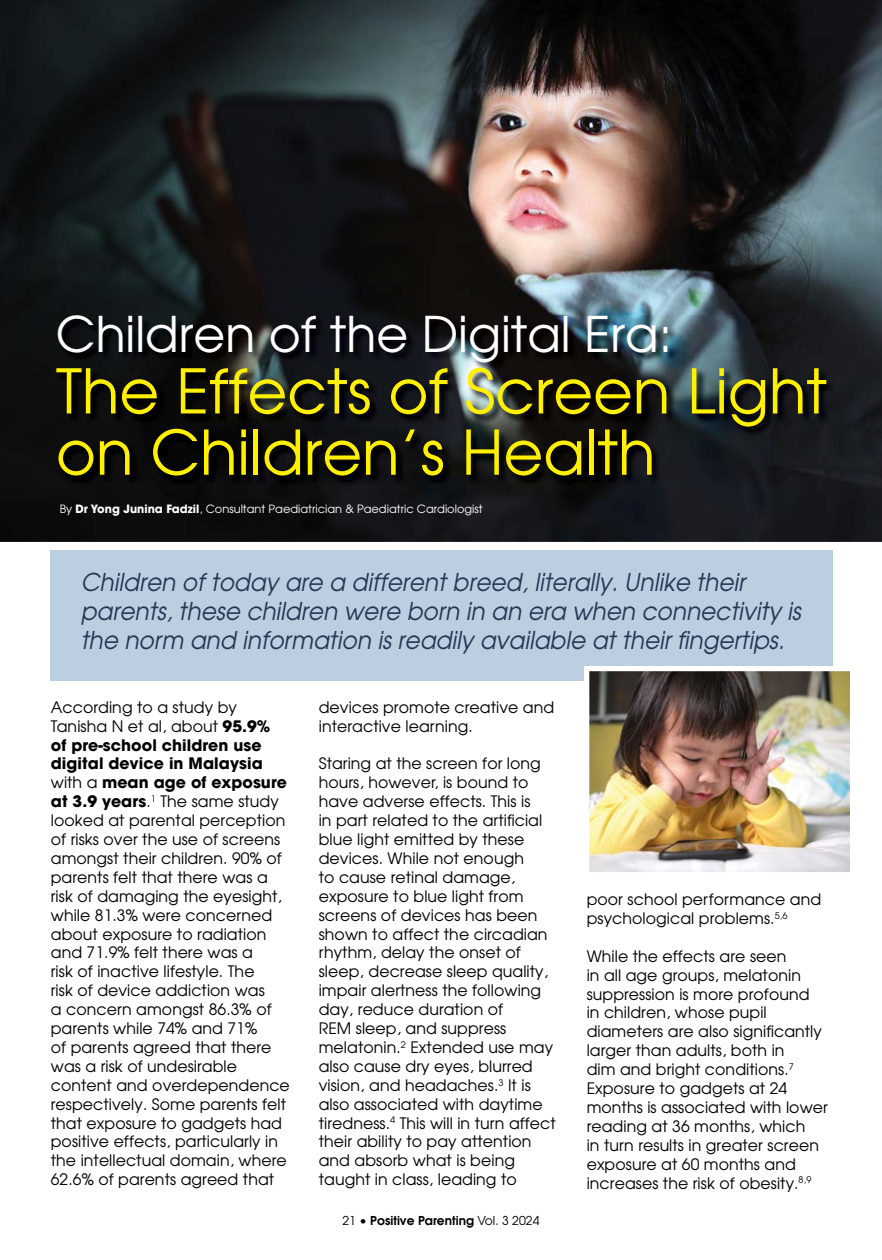
<style>
.page{position:relative;width:882px;height:1260px;background:#fff}
.page>*{position:absolute;margin:0;border:0;box-sizing:border-box;transform-origin:0 0}
.t1{font:61.25px/61.2px "Avant Garde";color:#fff000}
.t2{font:49px "Avant Garde";color:#fff}
.t3{font:italic 24.5px/29.4px "Avant Garde";color:#263655;scale:.95 1}
.t4{font:15.75px/18.9px "Avant Garde";letter-spacing:.005em;color:#000}
.t5{font:600 12.25px "Avant Garde";color:#000}
.t6{font:11.38px "Avant Garde";color:#fff}
.s1{font-weight:700}
.s2{font-weight:400}
</style>
<div class="page">
<div style="left:50px;top:551px;width:782px;height:130px;background:#bbcfe1"></div>
<img style="left:0;top:0;width:882px;height:542px">
<img style="left:56px;top:315px;width:780px;height:171px">
<img style="left:584px;top:666px;width:266px;height:206px">
<h2 class="t2" style="left:56px;top:316px;width:618px">Children of the Digital Era:</h2>
<h1 class="t1" style="left:56px;top:366px;width:773px">The Effects of Screen Light on Children’s Health</h1>
<p class="t6" style="left:60px;top:504px;width:424px">By <span class="s1">Dr Yong Junina Fadzil</span>, Consultant Paediatrician &amp; Paediatric Cardiologist</p>
<h3 class="t3" style="left:81px;top:569px;width:760px">Children of today are a different breed, literally. Unlike their parents, these children were born in an era when connectivity is the norm and information is readily available at their fingertips.</h3>
<p class="t4" style="left:51px;top:699px;width:241px">According to a study by<br>Tanisha N et al, about <span class="s1">95.9% of pre-school children use digital device in Malaysia </span>with a <span class="s1">mean age of exposure at 3.9 years</span>.<sup>1</sup> The same study looked at parental perception of risks over the use of screens amongst their children. 90% of parents felt that there was a risk of damaging the eyesight, while 81.3% were concerned about exposure to radiation and 71.9% felt there was a<br>risk of inactive lifestyle. The<br>risk of device addiction was<br>a concern amongst 86.3% of parents while 74% and 71%<br>of parents agreed that there was a risk of undesirable content and overdependence respectively. Some parents felt that exposure to gadgets had positive effects, particularly in the intellectual domain, where<br>62.6% of parents agreed that</p>
<p class="t4" style="left:319px;top:699px;width:237px">devices promote creative and interactive learning.</p>
<p class="t4" style="left:319px;top:756px;width:239px">Staring at the screen for long hours, however, is bound to have adverse effects. This is<br>in part related to the artificial blue light emitted by these devices. While not enough<br>to cause retinal damage, exposure to blue light from screens of devices has been shown to affect the circadian rhythm, delay the onset of sleep, decrease sleep quality, impair alertness the following day, reduce duration of<br>REM sleep, and suppress melatonin.<sup>2</sup> Extended use may also cause dry eyes, blurred vision, and headaches.<sup>3</sup> It is also associated with daytime tiredness.<sup>4</sup> This will in turn affect their ability to pay attention and absorb what is being taught in class, leading to</p>
<p class="t5" style="left:343px;top:1216px;width:198px"><span class="s2">21 •</span> Positive Parenting <span class="s2">Vol. 3 2024</span></p>
<p class="t4" style="left:587px;top:891px;width:236px">poor school performance and psychological problems.<sup>5,6</sup></p>
<p class="t4" style="left:587px;top:948px;width:243px">While the effects are seen<br>in all age groups, melatonin suppression is more profound<br>in children, whose pupil diameters are also significantly larger than adults, both in<br>dim and bright conditions.<sup>7<br></sup>Exposure to gadgets at 24 months is associated with lower reading at 36 months, which<br>in turn results in greater screen exposure at 60 months and increases the risk of obesity.<sup>8,9</sup></p>
</div>
